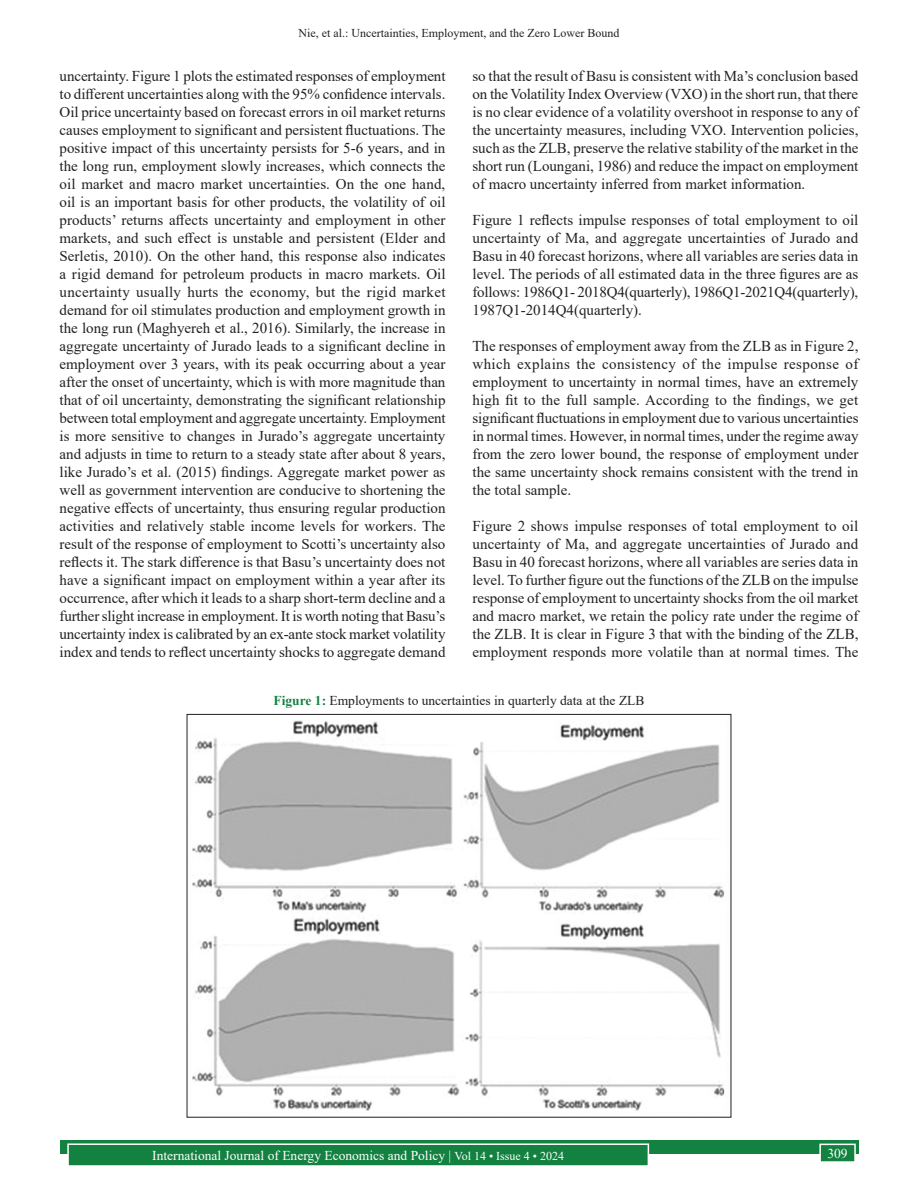
<style>
.page{position:relative;width:918px;height:1188px;background:#fff}
.page>*{position:absolute;margin:0;border:0;box-sizing:border-box;transform-origin:0 0}
.TX{font:15px/18px "Times New Roman";color:#231f20;text-align:justify}
.t1{font:13.5px "Times New Roman";color:#fff}
.FGC{font:13.5px "Times New Roman";color:#231f20}
.t2{font:12px "Times New Roman";color:#231f20}
.s1{font-weight:700;color:#13813f}
.s2{font-size:12px}
</style>
<div class="page">
<div style="left:60px;top:1140px;width:798px;height:13px;background:#13813f"></div>
<div style="left:68px;top:1144px;width:580px;height:22px;background:#13813f"></div>
<div style="left:67px;top:1143px;width:582px;height:24px;border:2px solid #fff"></div>
<div style="left:820px;top:1144px;width:35px;height:18px;background:#13813f"></div>
<div style="left:819px;top:1144px;width:37px;height:19px;border:2px solid #fff"></div>
<img style="left:192px;top:720px;width:533px;height:391px">
<p class="t2" style="left:299px;top:25px;width:322px">Nie, et al.: Uncertainties, Employment, and the Zero Lower Bound</p>
<p class="TX" style="left:60px;top:66px;width:388px">uncertainty. Figure 1 plots the estimated responses of employment to different uncertainties along with the 95% confidence intervals.<br>Oil price uncertainty based on forecast errors in oil market returns causes employment to significant and persistent fluctuations. The positive impact of this uncertainty persists for 5-6 years, and in the long run, employment slowly increases, which connects the oil market and macro market uncertainties. On the one hand, oil is an important basis for other products, the volatility of oil products’ returns affects uncertainty and employment in other markets, and such effect is unstable and persistent (Elder and Serletis, 2010). On the other hand, this response also indicates a rigid demand for petroleum products in macro markets. Oil uncertainty usually hurts the economy, but the rigid market demand for oil stimulates production and employment growth in the long run (Maghyereh et al., 2016). Similarly, the increase in aggregate uncertainty of Jurado leads to a significant decline in employment over 3 years, with its peak occurring about a year after the onset of uncertainty, which is with more magnitude than that of oil uncertainty, demonstrating the significant relationship between total employment and aggregate uncertainty. Employment is more sensitive to changes in Jurado’s aggregate uncertainty and adjusts in time to return to a steady state after about 8 years, like Jurado’s et al. (2015) findings. Aggregate market power as well as government intervention are conducive to shortening the negative effects of uncertainty, thus ensuring regular production activities and relatively stable income levels for workers. The result of the response of employment to Scotti’s uncertainty also reflects it. The stark difference is that Basu’s uncertainty does not have a significant impact on employment within a year after its occurrence, after which it leads to a sharp short-term decline and a further slight increase in employment. It is worth noting that Basu’s uncertainty index is calibrated by an ex-ante stock market volatility index and tends to reflect uncertainty shocks to aggregate demand</p>
<p class="TX" style="left:472px;top:66px;width:388px">so that the result of Basu is consistent with Ma’s conclusion based on the Volatility Index Overview (VXO) in the short run, that there is no clear evidence of a volatility overshoot in response to any of the uncertainty measures, including VXO. Intervention policies, such as the ZLB, preserve the relative stability of the market in the short run (Loungani, 1986) and reduce the impact on employment of macro uncertainty inferred from market information.</p>
<p class="TX" style="left:472px;top:210px;width:387px">Figure 1 reflects impulse responses of total employment to oil uncertainty of Ma, and aggregate uncertainties of Jurado and Basu in 40 forecast horizons, where all variables are series data in level. The periods of all estimated data in the three figures are as follows: 1986Q1- 2018Q4(quarterly), 1986Q1-2021Q4(quarterly), 1987Q1-2014Q4(quarterly).</p>
<p class="TX" style="left:472px;top:336px;width:388px">The responses of employment away from the ZLB as in Figure 2, which explains the consistency of the impulse response of employment to uncertainty in normal times, have an extremely high fit to the full sample. According to the findings, we get significant fluctuations in employment due to various uncertainties in normal times. However, in normal times, under the regime away from the zero lower bound, the response of employment under the same uncertainty shock remains consistent with the trend in the total sample.</p>
<p class="TX" style="left:472px;top:516px;width:388px">Figure 2 shows impulse responses of total employment to oil uncertainty of Ma, and aggregate uncertainties of Jurado and Basu in 40 forecast horizons, where all variables are series data in level. To further figure out the functions of the ZLB on the impulse response of employment to uncertainty shocks from the oil market and macro market, we retain the policy rate under the regime of the ZLB. It is clear in Figure 3 that with the binding of the ZLB, employment responds more volatile than at normal times. The</p>
<p class="FGC" style="left:274px;top:691px;width:372px"><span class="s1">Figure 1:</span> Employments to uncertainties in quarterly data at the ZLB</p>
<p class="t1" style="left:152px;top:1146px;width:413px">International Journal of Energy Economics and Policy | <span class="s2">Vol 14 • Issue 4 • 2024</span></p>
<p class="t1" style="left:827px;top:1144px;width:22px">309</p>
</div>
